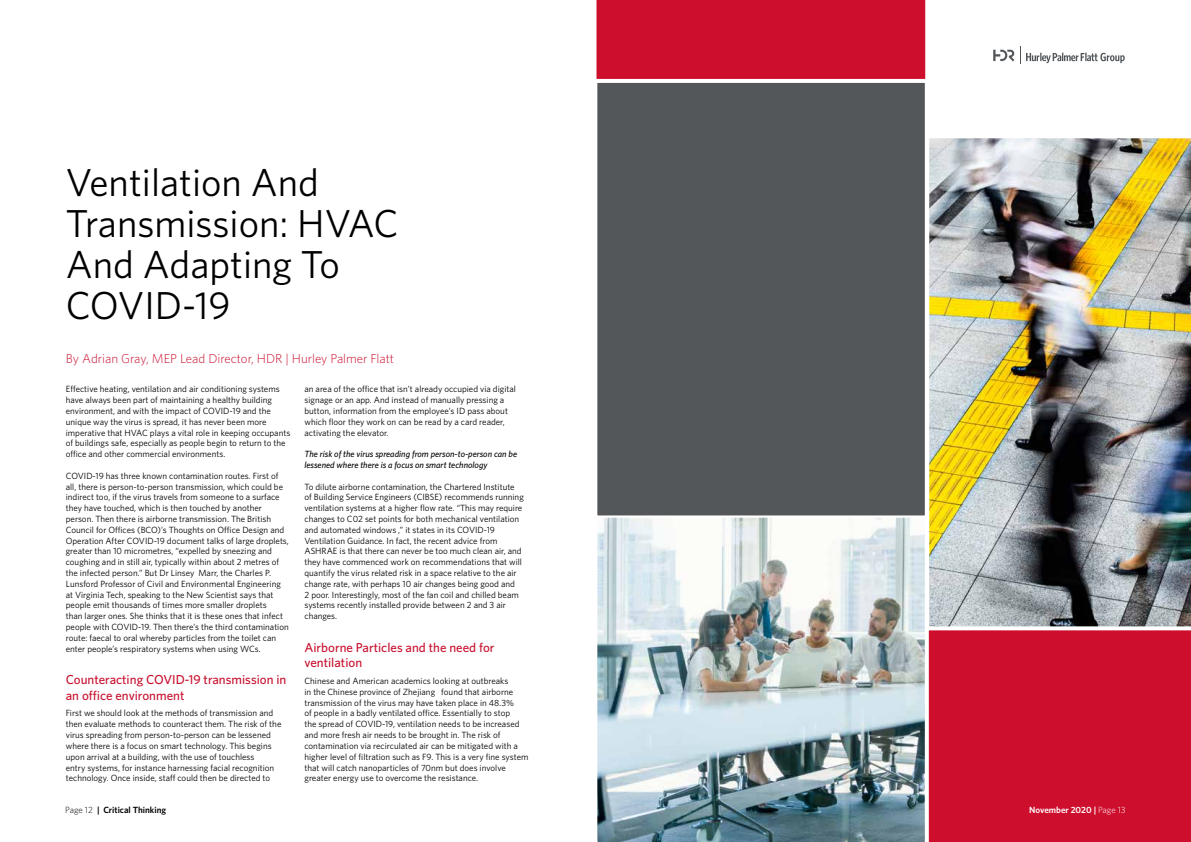
<style>
.page{position:relative;width:1191px;height:842px;background:#fff}
.page>*{position:absolute;margin:0;border:0;box-sizing:border-box;transform-origin:0 0}
.t1{font:39px/41px "Whitney";color:#000}
.t2{font:500 13px/15.6px "Whitney";color:#c8102e}
.t3{font:300 13px "Whitney";color:#c8102e}
.t4{font:9px/10.8px "Whitney";color:#000}
.t5{font:italic 500 9px/10.8px "Whitney";color:#000}
.t6{font:600 9px "Whitney";color:#000}
.t7{font:600 9px "Whitney";color:#fff}
.s1{font-weight:300}
</style>
<div class="page">
<img style="left:597px;top:517px;width:328px;height:325px">
<div style="left:928px;top:630px;width:263px;height:212px;background:#ce0e2d"></div>
<img style="left:929px;top:138px;width:262px;height:489px">
<div style="left:595px;top:81px;width:331px;height:436px;background:#53575a;border:2px solid #fff"></div>
<div style="left:596px;top:0;width:330px;height:79px;background:#ce0e2d"></div>
<svg style="left:993px;top:50px;width:21px;height:11px"></svg>
<svg style="left:1020px;top:47px;width:104px;height:17px"></svg>
<h1 class="t1" style="left:66px;top:161px;width:334px">Ventilation And<br>Transmission: HVAC<br>And Adapting To<br>COVID-19</h1>
<h2 class="t3" style="left:66px;top:349px;width:330px">By Adrian Gray, MEP Lead Director, HDR | Hurley Palmer Flatt</h2>
<p class="t4" style="left:66px;top:384px;width:226px">Effective heating, ventilation and air conditioning systems have always been part of maintaining a healthy building environment, and with the impact of COVID-19 and the unique way the virus is spread, it has never been more imperative that HVAC plays a vital role in keeping occupants of buildings safe, especially as people begin to return to the office and other commercial environments.</p>
<p class="t4" style="left:66px;top:470px;width:225px">COVID-19 has three known contamination routes. First of all, there is person-to-person transmission, which could be indirect too, if the virus travels from someone to a surface they have touched, which is then touched by another person. Then there is airborne transmission. The British Council for Offices (BCO)’s Thoughts on Office Design and Operation After COVID-19 document talks of large droplets, greater than 10 micrometres, “expelled by sneezing and coughing and in still air, typically within about 2 metres of the infected person.” But Dr Linsey Marr, the Charles P.<br>Lunsford Professor of Civil and Environmental Engineering at Virginia Tech, speaking to the New Scientist says that people emit thousands of times more smaller droplets<br>than larger ones. She thinks that it is these ones that infect people with COVID-19. Then there’s the third contamination route: faecal to oral whereby particles from the toilet can enter people’s respiratory systems when using WCs.</p>
<h2 class="t2" style="left:66px;top:672px;width:222px">Counteracting COVID-19 transmission in an office environment</h2>
<p class="t4" style="left:66px;top:708px;width:217px">First we should look at the methods of transmission and then evaluate methods to counteract them. The risk of the virus spreading from person-to-person can be lessened where there is a focus on smart technology. This begins upon arrival at a building, with the use of touchless<br>entry systems, for instance harnessing facial recognition technology. Once inside, staff could then be directed to</p>
<p class="t4" style="left:304px;top:384px;width:213px">an area of the office that isn’t already occupied via digital signage or an app. And instead of manually pressing a button, information from the employee’s ID pass about which floor they work on can be read by a card reader, activating the elevator.</p>
<p class="t5" style="left:304px;top:449px;width:214px">The risk of the virus spreading from person-to-person can be lessened where there is a focus on smart technology</p>
<p class="t4" style="left:304px;top:481px;width:221px">To dilute airborne contamination, the Chartered Institute of Building Service Engineers (CIBSE) recommends running ventilation systems at a higher flow rate. “This may require changes to C02 set points for both mechanical ventilation and automated windows ,” it states in its COVID-19<br>Ventilation Guidance. In fact, the recent advice from ASHRAE is that there can never be too much clean air, and they have commenced work on recommendations that will quantify the virus related risk in a space relative to the air change rate, with perhaps 10 air changes being good and<br>2 poor. Interestingly, most of the fan coil and chilled beam systems recently installed provide between 2 and 3 air changes.</p>
<h2 class="t2" style="left:304px;top:639px;width:192px">Airborne Particles and the need for ventilation</h2>
<p class="t4" style="left:304px;top:675px;width:225px">Chinese and American academics looking at outbreaks<br>in the Chinese province of Zhejiang found that airborne transmission of the virus may have taken place in 48.3%<br>of people in a badly ventilated office. Essentially to stop<br>the spread of COVID-19, ventilation needs to be increased and more fresh air needs to be brought in. The risk of contamination via recirculated air can be mitigated with a higher level of filtration such as F9. This is a very fine system that will catch nanoparticles of 70nm but does involve greater energy use to overcome the resistance.</p>
<p class="t6" style="left:65px;top:804px;width:102px"><span class="s1">Page 12</span> | Critical Thinking</p>
<p class="t7" style="left:1029px;top:804px;width:98px">November 2020 | <span class="s1">Page 13</span></p>
</div>
